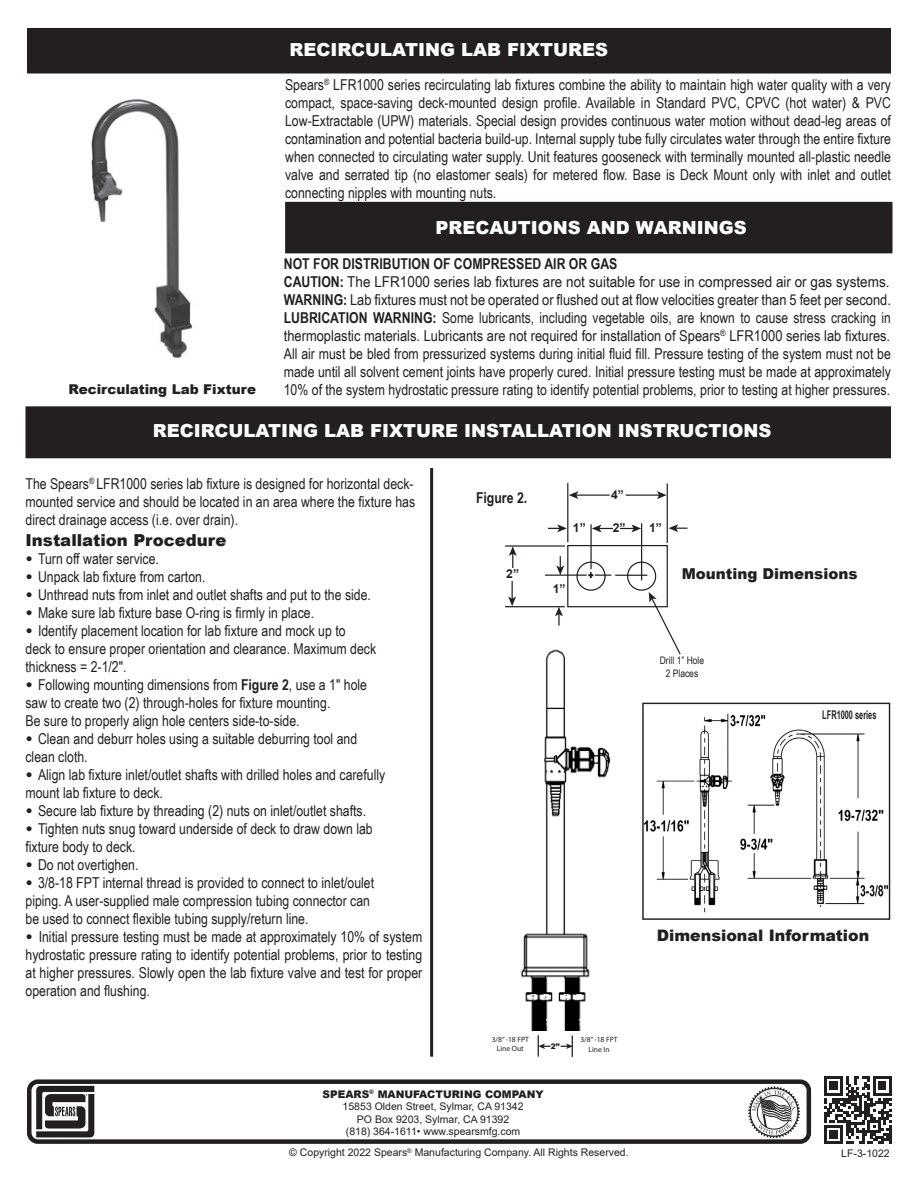
<style>
.page{position:relative;width:918px;height:1188px;background:#fff}
.page>*{position:absolute;margin:0;border:0;box-sizing:border-box;transform-origin:0 0}
.t1{font:900 18px "Arial";color:#fff}
.t2{font:900 16.5px "Arial";color:#231f20}
.t3{font:900 15.9px "Arial";color:#231f20}
.t4{font:15px/18px "Arial Narrow";color:#231f20;text-align:justify}
.t5{font:15px "Arial Narrow";color:#231f20;scale:1.05 1}
.t6{font:15px "Arial Narrow";color:#231f20;scale:1.1 1}
.t7{font:700 15px "Arial Narrow";color:#231f20}
.t8{font:900 15px "Arial";color:#231f20}
.t9{font:900 13.5px "Arial";color:#231f20}
.t10{font:700 12.15px "Arial";color:#231f20}
.t11{font:700 12px "Arial Narrow";color:#231f20;scale:.75 1}
.t12{font:10.5px/12.6px "Arial";color:#231f20;text-align:center}
.t13{font:900 10.5px "Arial";color:#231f20}
.t14{font:10.35px/12.5px "Arial Narrow";color:#231f20;text-align:center}
.t15{font:7.65px/9.1px "Myriad Pro";color:#231f20;text-align:center}
.t16{font:900 7.65px "Arial";color:#231f20}
.s1{font-weight:700}
.s2{font-family:"Arial";font-weight:900}
</style>
<div class="page">
<img style="left:520px;top:649px;width:91px;height:382px">
<div style="left:286px;top:203px;width:606px;height:50px;background:#231f20"></div>
<div style="left:285px;top:202px;width:607px;height:51px;border:2px solid #231f20"></div>
<div style="left:26px;top:407px;width:864px;height:51px;background:#231f20"></div>
<div style="left:26px;top:406px;width:865px;height:52px;border:2px solid #231f20"></div>
<svg style="left:824px;top:1077px;width:68px;height:67px"></svg>
<div style="left:27px;top:1079px;width:784px;height:65px;border:4px solid #231f20;border-radius:9px"></div>
<svg style="left:748px;top:1086px;width:52px;height:52px"></svg>
<svg style="left:36px;top:1086px;width:58px;height:51px"></svg>
<img style="left:91px;top:99px;width:102px;height:260px">
<img style="left:644px;top:713px;width:244px;height:200px">
<div style="left:642px;top:703px;width:248px;height:217px;border:1px solid #231f20"></div>
<div style="left:28px;top:29px;width:862px;height:44px;background:#231f20"></div>
<div style="left:27px;top:28px;width:864px;height:46px;border:2px solid #231f20"></div>
<svg style="left:561px;top:1036px;width:12px;height:21px"></svg>
<svg style="left:538px;top:1035px;width:12px;height:22px"></svg>
<hr style="left:430px;top:468px;width:3px;height:589px;background:#231f20">
<div style="left:567px;top:545px;width:101px;height:62px;border:1px solid #231f20"></div>
<div style="left:576px;top:562px;width:30px;height:29px;border:1px solid #231f20;border-radius:50%"></div>
<div style="left:627px;top:562px;width:29px;height:29px;border:1px solid #231f20;border-radius:50%"></div>
<hr style="left:667px;top:483px;width:1px;height:60px;background:#231f20">
<hr style="left:567px;top:483px;width:1px;height:59px;background:#231f20">
<hr style="left:626px;top:495px;width:34px;height:1px;background:#231f20">
<svg style="left:657px;top:491px;width:10px;height:8px"></svg>
<hr style="left:576px;top:495px;width:34px;height:1px;background:#231f20">
<svg style="left:569px;top:491px;width:9px;height:8px"></svg>
<svg style="left:649px;top:592px;width:32px;height:63px"></svg>
<svg style="left:555px;top:607px;width:8px;height:19px"></svg>
<svg style="left:556px;top:556px;width:8px;height:19px"></svg>
<hr style="left:545px;top:575px;width:42px;height:1px;background:#231f20">
<hr style="left:615px;top:575px;width:32px;height:1px;background:#231f20">
<hr style="left:641px;top:523px;width:1px;height:57px;background:#231f20">
<hr style="left:590px;top:524px;width:2px;height:45px;background:#231f20">
<hr style="left:505px;top:545px;width:60px;height:2px;background:#231f20">
<hr style="left:505px;top:606px;width:60px;height:1px;background:#231f20">
<svg style="left:620px;top:525px;width:21px;height:7px"></svg>
<svg style="left:592px;top:525px;width:21px;height:7px"></svg>
<svg style="left:509px;top:546px;width:8px;height:22px"></svg>
<svg style="left:508px;top:581px;width:8px;height:25px"></svg>
<svg style="left:588px;top:572px;width:23px;height:6px"></svg>
<svg style="left:669px;top:524px;width:19px;height:8px"></svg>
<svg style="left:548px;top:524px;width:19px;height:8px"></svg>
<p class="t1" style="left:290px;top:37px;width:320px">RECIRCULATING LAB FIXTURES</p>
<p class="t4" style="left:285px;top:75px;width:607px">Spears<sup>®</sup> LFR1000 series recirculating lab fixtures combine the ability to maintain high water quality with a very compact, space-saving deck-mounted design profile. Available in Standard PVC, CPVC (hot water) &amp; PVC Low-Extractable (UPW) materials. Special design provides continuous water motion without dead-leg areas of contamination and potential bacteria build-up. Internal supply tube fully circulates water through the entire fixture when connected to circulating water supply. Unit features gooseneck with terminally mounted all-plastic needle valve and serrated tip (no elastomer seals) for metered flow. Base is Deck Mount only with inlet and outlet connecting nipples with mounting nuts.</p>
<p class="t1" style="left:435px;top:214px;width:313px">PRECAUTIONS AND WARNINGS</p>
<p class="t7" style="left:284px;top:252px;width:335px">NOT FOR DISTRIBUTION OF COMPRESSED AIR OR GAS</p>
<p class="t6" style="left:284px;top:271px;width:552px"><span class="s1">CAUTION:</span> The LFR1000 series lab fixtures are not suitable for use in compressed air or gas systems.</p>
<p class="t5" style="left:284px;top:289px;width:580px"><span class="s1">WARNING:</span> Lab fixtures must not be operated or flushed out at flow velocities greater than 5 feet per second.</p>
<p class="t4" style="left:284px;top:308px;width:609px"><span class="s1">LUBRICATION WARNING:</span> Some lubricants, including vegetable oils, are known to cause stress cracking in thermoplastic materials. Lubricants are not required for installation of Spears<sup>®</sup> LFR1000 series lab fixtures.</p>
<p class="t4" style="left:284px;top:344px;width:609px">All air must be bled from pressurized systems during initial fluid fill. Pressure testing of the system must not be made until all solvent cement joints have properly cured. Initial pressure testing must be made at approximately 10% of the system hydrostatic pressure rating to identify potential problems, prior to testing at higher pressures.</p>
<p class="t1" style="left:153px;top:417px;width:620px">RECIRCULATING LAB FIXTURE INSTALLATION INSTRUCTIONS</p>
<p class="t9" style="left:69px;top:379px;width:189px">Recirculating Lab Fixture</p>
<p class="t4" style="left:26px;top:474px;width:391px">The Spears<sup>®</sup> LFR1000 series lab fixture is designed for horizontal deck&shy;mounted service and should be located in an area where the fixture has direct drainage access (i.e. over drain).</p>
<p class="t2" style="left:26px;top:528px;width:203px">Installation Procedure</p>
<p class="t4" style="left:26px;top:549px;width:135px"><span class="s2">•</span> Turn off water service.</p>
<p class="t4" style="left:26px;top:567px;width:181px"><span class="s2">•</span> Unpack lab fixture from carton.</p>
<p class="t4" style="left:26px;top:585px;width:347px"><span class="s2">•</span> Unthread nuts from inlet and outlet shafts and put to the side.</p>
<p class="t4" style="left:26px;top:603px;width:290px"><span class="s2">•</span> Make sure lab fixture base O-ring is firmly in place.</p>
<p class="t4" style="left:26px;top:621px;width:322px"><span class="s2">•</span> Identify placement location for lab fixture and mock up to</p>
<p class="t4" style="left:26px;top:639px;width:352px">deck to ensure proper orientation and clearance. Maximum deck</p>
<p class="t4" style="left:26px;top:657px;width:103px">thickness = 2-1/2".</p>
<p class="t4" style="left:26px;top:675px;width:343px"><span class="s2">•</span> Following mounting dimensions from <span class="s1">Figure 2</span>, use a 1" hole</p>
<p class="t4" style="left:26px;top:693px;width:306px">saw to create two (2) through-holes for fixture mounting.</p>
<p class="t4" style="left:26px;top:711px;width:276px">Be sure to properly align hole centers side-to-side.</p>
<p class="t4" style="left:26px;top:729px;width:333px"><span class="s2">•</span> Clean and deburr holes using a suitable deburring tool and clean cloth.</p>
<p class="t4" style="left:26px;top:765px;width:361px"><span class="s2">•</span> Align lab fixture inlet/outlet shafts with drilled holes and carefully mount lab fixture to deck.</p>
<p class="t4" style="left:26px;top:801px;width:342px"><span class="s2">•</span> Secure lab fixture by threading (2) nuts on inlet/outlet shafts.</p>
<p class="t4" style="left:26px;top:819px;width:349px"><span class="s2">•</span> Tighten nuts snug toward underside of deck to draw down lab</p>
<p class="t4" style="left:26px;top:837px;width:112px">fixture body to deck.</p>
<p class="t4" style="left:26px;top:855px;width:115px"><span class="s2">•</span> Do not overtighen.</p>
<p class="t4" style="left:26px;top:873px;width:350px;text-align:left"><span class="s2">•</span> 3/8-18 FPT internal thread is provided to connect to inlet/oulet piping. A user-supplied male compression tubing connector can be used to connect flexible tubing supply/return line.</p>
<p class="t4" style="left:26px;top:927px;width:398px"><span class="s2">•</span> Initial pressure testing must be made at approximately 10% of system hydrostatic pressure rating to identify potential problems, prior to testing at higher pressures. Slowly open the lab fixture valve and test for proper operation and flushing.</p>
<p class="t7" style="left:476px;top:487px;width:53px">Figure 2.</p>
<p class="t10" style="left:506px;top:565px;width:14px">2”</p>
<p class="t10" style="left:611px;top:486px;width:14px">4”</p>
<p class="t10" style="left:573px;top:519px;width:14px">1”</p>
<p class="t10" style="left:613px;top:519px;width:14px">2”</p>
<p class="t10" style="left:649px;top:519px;width:14px">1”</p>
<p class="t10" style="left:553px;top:580px;width:14px">1”</p>
<p class="t14" style="left:588px;top:569px;width:6px">+</p>
<p class="t8" style="left:682px;top:563px;width:177px">Mounting Dimensions</p>
<p class="t14" style="left:660px;top:654px;width:46px">Drill 1” Hole<br>2 Places</p>
<p class="t11" style="left:822px;top:706px;width:74px">LFR1000 series</p>
<p class="t3" style="left:657px;top:924px;width:214px">Dimensional Information</p>
<p class="t15" style="left:492px;top:1035px;width:39px">3/8” -18 FPT<br>Line Out</p>
<p class="t15" style="left:580px;top:1035px;width:39px">3/8” -18 FPT<br>Line In</p>
<p class="t16" style="left:551px;top:1040px;width:10px">2”</p>
<p class="t13" style="left:323px;top:1086px;width:222px">SPEARS<sup>®</sup> MANUFACTURING COMPANY</p>
<p class="t12" style="left:343px;top:1100px;width:182px">15853 Olden Street, Sylmar, CA 91342<br>PO Box 9203, Sylmar, CA 91392</p>
<p class="t12" style="left:346px;top:1125px;width:176px">(818) 364-1611• www.spearsmfg.com</p>
<p class="t12" style="left:289px;top:1146px;width:341px">© Copyright 2022 Spears<sup>®</sup> Manufacturing Company. All Rights Reserved.</p>
<p class="t12" style="left:841px;top:1147px;width:50px">LF-3-1022</p>
</div>
